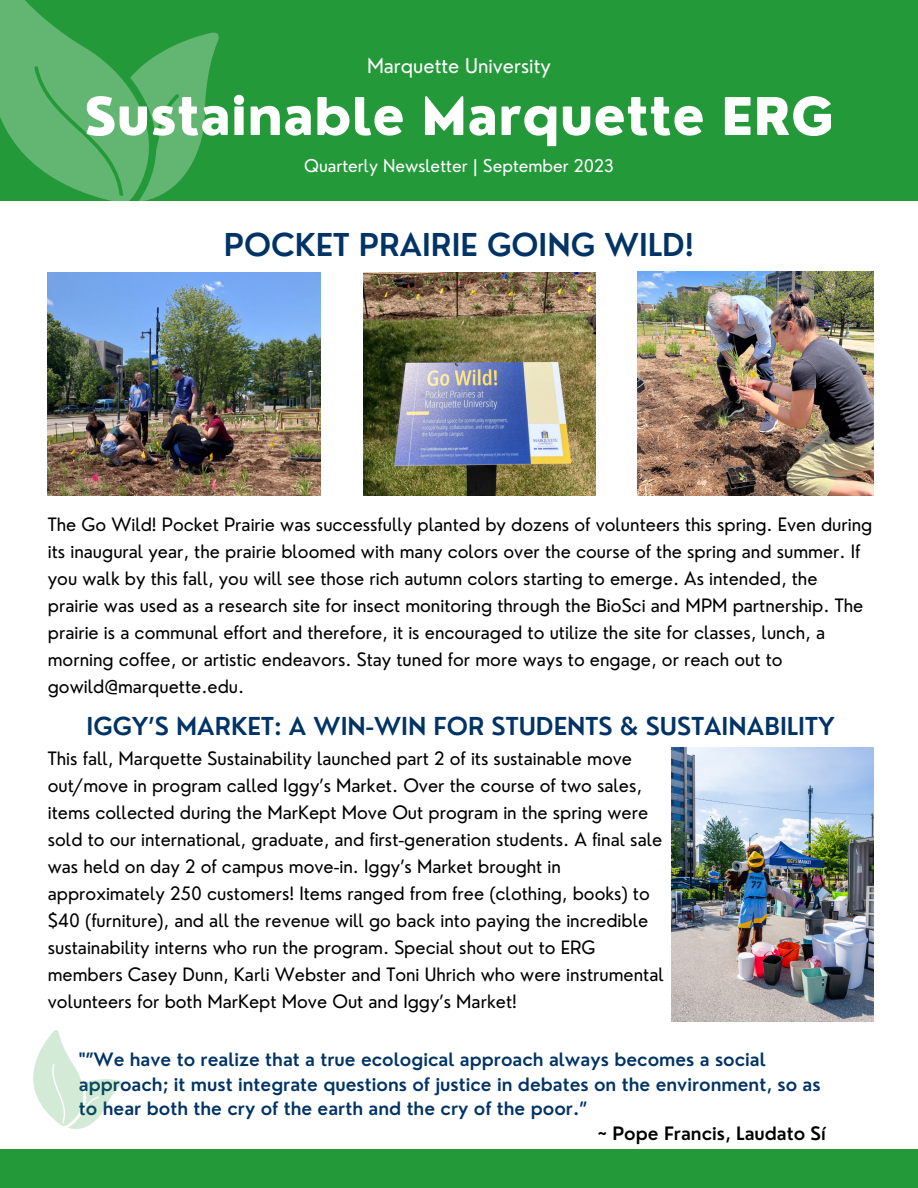
<style>
.page{position:relative;width:918px;height:1188px;background:#fff}
.page>*{position:absolute;margin:0;border:0;box-sizing:border-box;transform-origin:0 0}
.t1{font:800 50.55px "Nourd";color:#fff}
.t2{font:600 30.75px "Nourd";color:#036}
.t3{font:600 24.15px "Nourd";color:#036}
.t4{font:19.8px "Nourd";color:#fff}
.t5{font:18px/27px "Nourd";color:#000}
.t6{font:600 18px/24.8px "Nourd";color:#036}
.t7{font:600 18px "Nourd";color:#000}
.t8{font:17.1px "Nourd";color:#fff}
</style>
<div class="page">
<div style="left:0;top:0;width:918px;height:200px;background:#24993a"></div>
<svg style="left:0;top:0;width:235px;height:201px"></svg>
<div style="left:0;top:1149px;width:918px;height:39px;background:#24993a"></div>
<img style="left:363px;top:273px;width:232px;height:223px">
<img style="left:48px;top:273px;width:273px;height:223px">
<svg style="left:33px;top:1030px;width:89px;height:99px"></svg>
<img style="left:638px;top:271px;width:235px;height:224px">
<img style="left:672px;top:747px;width:201px;height:275px">
<p class="t4" style="left:367px;top:54px;width:185px">Marquette University</p>
<p class="t1" style="left:84px;top:84px;width:751px">Sustainable Marquette ERG</p>
<p class="t8" style="left:304px;top:155px;width:311px">Quarterly Newsletter | September 2023</p>
<p class="t2" style="left:224px;top:225px;width:472px">POCKET PRAIRIE GOING WILD!</p>
<p class="t5" style="left:48px;top:511px;width:826px">The Go Wild! Pocket Prairie was successfully planted by dozens of volunteers this spring. Even during its inaugural year, the prairie bloomed with many colors over the course of the spring and summer. If you walk by this fall, you will see those rich autumn colors starting to emerge. As intended, the prairie was used as a research site for insect monitoring through the BioSci and MPM partnership. The prairie is a communal effort and therefore, it is encouraged to utilize the site for classes, lunch, a morning coffee, or artistic endeavors. Stay tuned for more ways to engage, or reach out to gowild@marquette.edu.</p>
<p class="t3" style="left:87px;top:710px;width:750px">IGGY’S MARKET: A WIN-WIN FOR STUDENTS &amp; SUSTAINABILITY</p>
<p class="t5" style="left:48px;top:745px;width:618px">This fall, Marquette Sustainability launched part 2 of its sustainable move out/move in program called Iggy’s Market. Over the course of two sales, items collected during the MarKept Move Out program in the spring were sold to our international, graduate, and first-generation students. A final sale was held on day 2 of campus move-in. Iggy’s Market brought in approximately 250 customers! Items ranged from free (clothing, books) to $40 (furniture), and all the revenue will go back into paying the incredible sustainability interns who run the program. Special shout out to ERG members Casey Dunn, Karli Webster and Toni Uhrich who were instrumental volunteers for both MarKept Move Out and Iggy’s Market!</p>
<p class="t6" style="left:79px;top:1047px;width:743px">"”We have to realize that a true ecological approach always becomes a social approach; it must integrate questions of justice in debates on the environment, so as to hear both the cry of the earth and the cry of the poor.”</p>
<p class="t7" style="left:598px;top:1122px;width:229px">~ Pope Francis, Laudato Sí</p>
</div>
